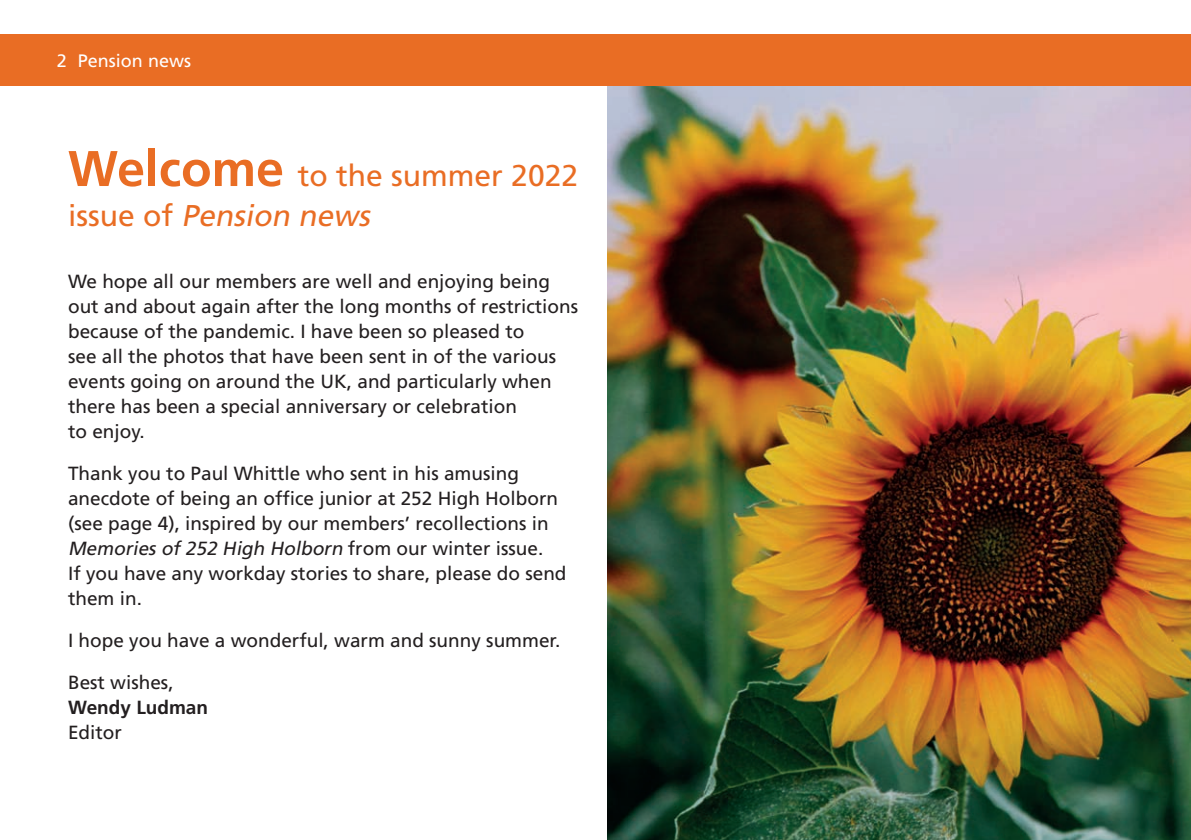
<style>
.page{position:relative;width:1191px;height:840px;background:#fff}
.page>*{position:absolute;margin:0;border:0;box-sizing:border-box;transform-origin:0 0}
.t1{font:30px/40px "Frutiger";color:#e96d24}
.t2{font:19px/25px "Frutiger";color:#231f20}
.t3{font:700 19px "Frutiger";color:#231f20}
.t4{font:18px "Frutiger";color:#fff}
.s1{font-weight:700;font-size:50px}
.s2{font-style:italic}
</style>
<div class="page">
<img style="left:607px;top:85px;width:584px;height:754px">
<div style="left:0;top:34px;width:1191px;height:51px;background:#e96d24"></div>
<p class="t4" style="left:57px;top:50px;width:136px">2 Pension news</p>
<h1 class="t1" style="left:68px;top:155px;width:511px"><span class="s1">Welcome</span> to the summer 2022 i s s u e o f <span class="s2">Pension news</span></h1>
<p class="t2" style="left:68px;top:268px;width:511px">We hope all our members are well and enjoying being out and about again after the long months of restrictions because of the pandemic. I have been so pleased to<br>see all the photos that have been sent in of the various events going on around the UK, and particularly when there has been a special anniversary or celebration<br>to enjoy.</p>
<p class="t2" style="left:68px;top:460px;width:500px">Thank you to Paul Whittle who sent in his amusing anecdote of being an office junior at 252 High Holborn (see page 4), inspired by our members’ recollections in <span class="s2">Memories of 252 High Holborn</span> f ro m o u r w i n te r i ss u e .<br>If you have any workday stories to share, please do send them in.</p>
<p class="t2" style="left:68px;top:627px;width:494px">I hope you have a wonderful, warm and sunny summer.</p>
<p class="t2" style="left:68px;top:669px;width:107px">Best wishes,</p>
<p class="t3" style="left:68px;top:696px;width:142px">Wendy Ludman</p>
<p class="t2" style="left:68px;top:719px;width:55px">Editor</p>
</div>
